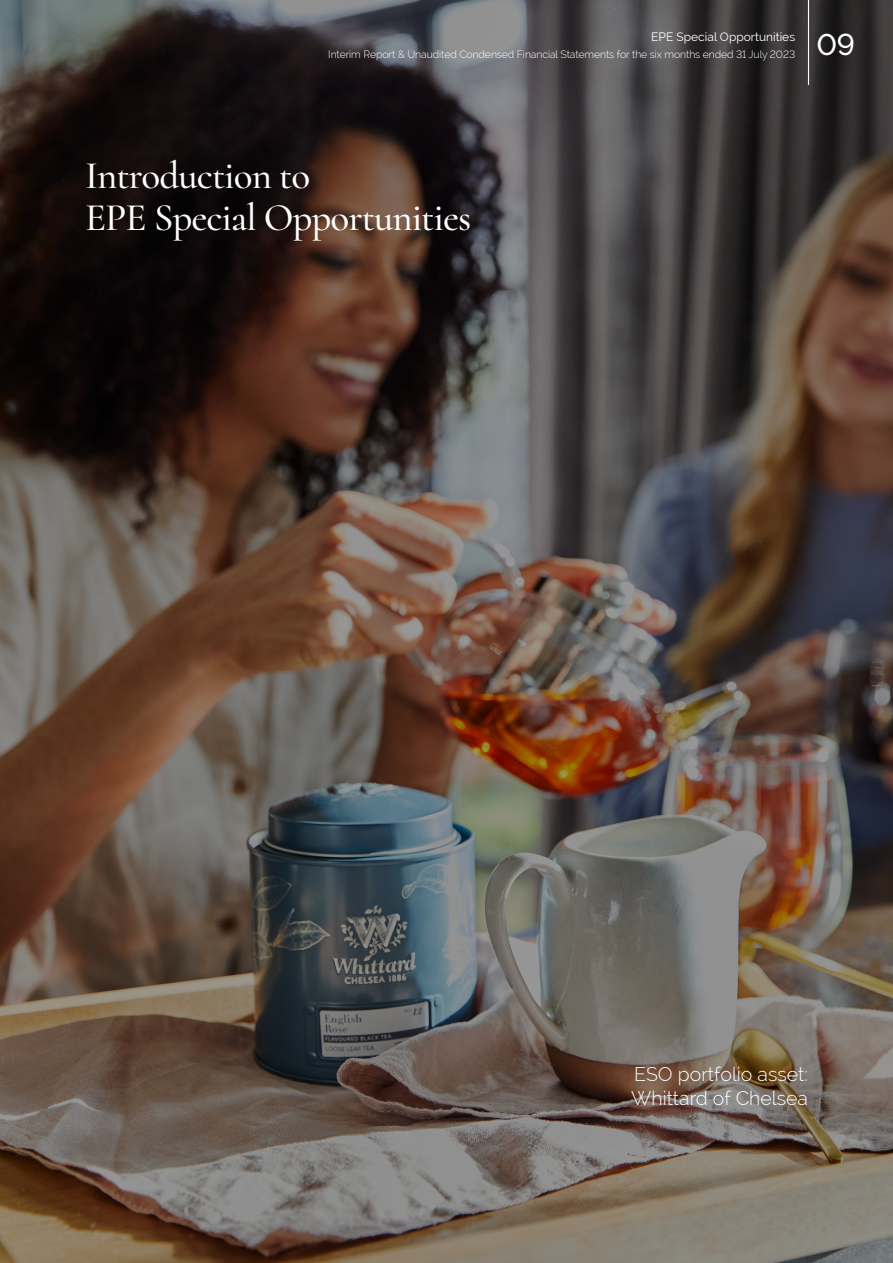
<style>
.page{position:relative;width:893px;height:1263px;background:#fff}
.page>*{position:absolute;margin:0;border:0;box-sizing:border-box;transform-origin:0 0}
.t1{font:500 39px/42px "Cormorant";letter-spacing:-.025em;color:#fff}
.t2{font:500 30px "Raleway";color:#fff}
.t3{font:300 19.5px/24px "Raleway";color:#fff}
.t4{font:12px "Raleway";color:#fff}
.t5{font:300 10.5px "Raleway";letter-spacing:-.01em;color:#fff}
</style>
<div class="page">
<img style="left:0;top:0;width:893px;height:1263px">
<hr style="left:808px;top:0;width:1px;height:85px;background:#fff">
<p class="t4" style="left:651px;top:30px;width:145px">EPE Special Opportunities</p>
<p class="t5" style="left:328px;top:48px;width:468px">Interim Report &amp; Unaudited Condensed Financial Statements for the six months ended 31 July 2023</p>
<h2 class="t2" style="left:816px;top:27px;width:40px">09</h2>
<h1 class="t1" style="left:85px;top:154px;width:388px">Introduction to<br>EPE Special Opportunities</h1>
<h3 class="t3" style="left:631px;top:1062px;width:178px">ESO portfolio asset:<br>Whittard of Chelsea</h3>
</div>
